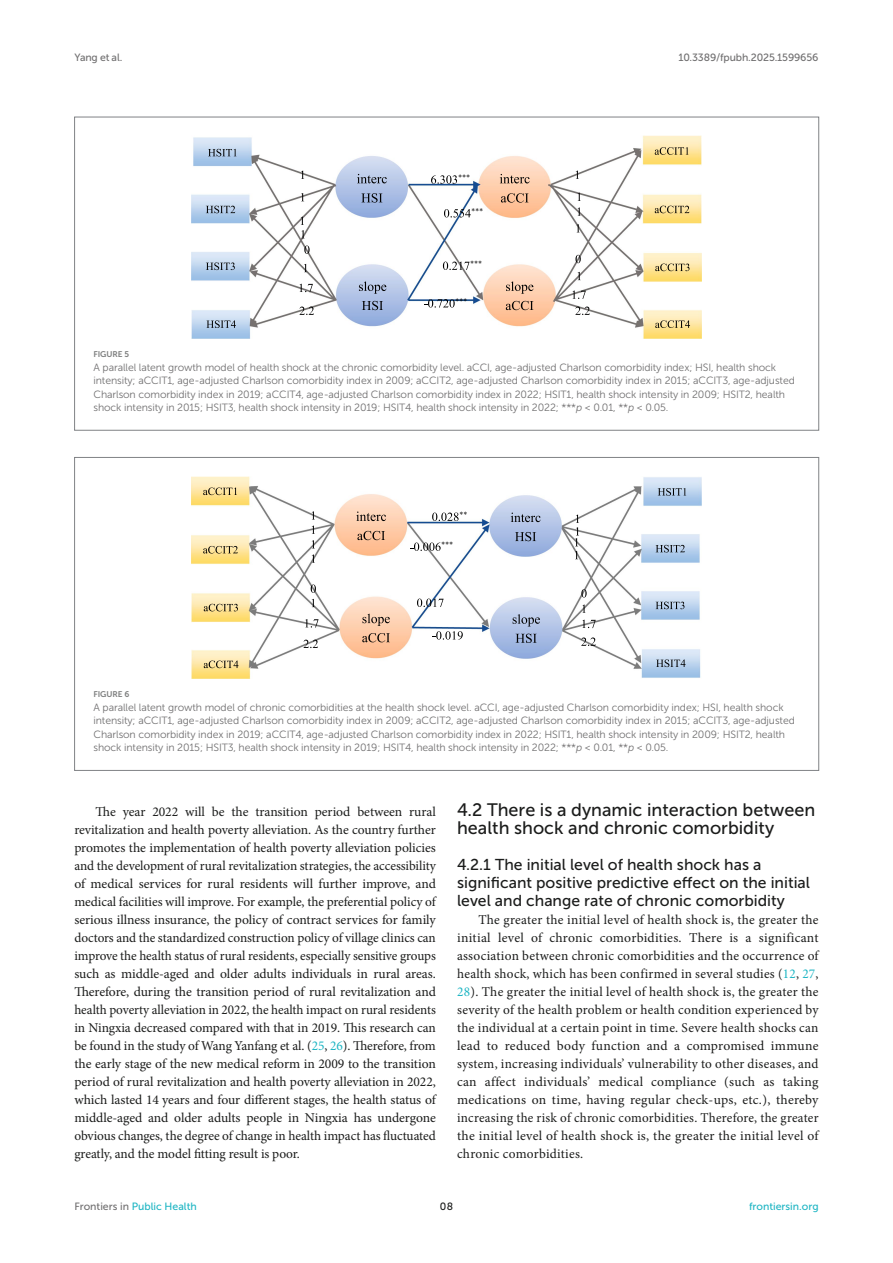
<style>
.page{position:relative;width:893px;height:1263px;background:#fff}
.page>*{position:absolute;margin:0;border:0;box-sizing:border-box;transform-origin:0 0}
.HEAD_2{font:18px/18px "Museo Sans 500";color:#1b1c1b}
.HEAD_3_after_HEAD_2{font:15.75px/18px "Museo Sans 500";color:#1b1c1b}
.TEXT{font:13.5px/18px "Minion Pro";letter-spacing:.005em;color:#1b1c1b;text-align:justify}
.FIG_LEG{font:10.5px/13.5px "Museo Sans 300";letter-spacing:-.01em;color:#706f70}
.t1{font:10.5px "Museo Sans 500";color:#1db5c3}
.t2{font:10.5px "Museo Sans 500";letter-spacing:-.015em;color:#706f70}
.t3{font:10.5px "Museo Sans 500";color:#1b1c1b}
.FIG_HD{font:8.25px "Museo Sans 700";letter-spacing:-.01em;color:#7e7f7f}
.s1{font-style:italic}
.s2{color:#1db5c3}
.s3{color:#706f70}
</style>
<div class="page">
<img style="left:191px;top:136px;width:511px;height:203px">
<svg style="left:576px;top:224px;width:4px;height:8px"></svg>
<svg style="left:301px;top:171px;width:3px;height:8px"></svg>
<svg style="left:301px;top:217px;width:4px;height:21px"></svg>
<svg style="left:301px;top:193px;width:3px;height:8px"></svg>
<svg style="left:304px;top:246px;width:6px;height:8px"></svg>
<svg style="left:304px;top:264px;width:3px;height:8px"></svg>
<svg style="left:576px;top:171px;width:3px;height:8px"></svg>
<svg style="left:578px;top:193px;width:3px;height:8px"></svg>
<svg style="left:575px;top:255px;width:6px;height:8px"></svg>
<svg style="left:575px;top:307px;width:15px;height:8px"></svg>
<svg style="left:424px;top:298px;width:42px;height:10px"></svg>
<svg style="left:208px;top:149px;width:28px;height:7px"></svg>
<svg style="left:206px;top:206px;width:29px;height:7px"></svg>
<svg style="left:206px;top:262px;width:29px;height:8px"></svg>
<svg style="left:206px;top:320px;width:30px;height:8px"></svg>
<svg style="left:655px;top:147px;width:33px;height:8px"></svg>
<svg style="left:655px;top:206px;width:34px;height:7px"></svg>
<svg style="left:655px;top:264px;width:34px;height:7px"></svg>
<svg style="left:655px;top:320px;width:35px;height:8px"></svg>
<svg style="left:359px;top:281px;width:27px;height:13px"></svg>
<svg style="left:362px;top:301px;width:21px;height:9px"></svg>
<svg style="left:357px;top:174px;width:30px;height:9px"></svg>
<svg style="left:361px;top:193px;width:21px;height:10px"></svg>
<svg style="left:500px;top:174px;width:30px;height:9px"></svg>
<svg style="left:501px;top:193px;width:28px;height:10px"></svg>
<svg style="left:506px;top:281px;width:27px;height:13px"></svg>
<svg style="left:506px;top:301px;width:27px;height:9px"></svg>
<svg style="left:299px;top:284px;width:14px;height:8px"></svg>
<svg style="left:299px;top:307px;width:15px;height:8px"></svg>
<svg style="left:578px;top:207px;width:3px;height:9px"></svg>
<svg style="left:578px;top:272px;width:3px;height:8px"></svg>
<svg style="left:572px;top:290px;width:14px;height:9px"></svg>
<svg style="left:431px;top:174px;width:38px;height:10px"></svg>
<svg style="left:444px;top:208px;width:38px;height:9px"></svg>
<svg style="left:443px;top:261px;width:38px;height:9px"></svg>
<img style="left:191px;top:476px;width:511px;height:203px">
<svg style="left:203px;top:487px;width:34px;height:8px"></svg>
<svg style="left:203px;top:546px;width:35px;height:7px"></svg>
<svg style="left:204px;top:604px;width:34px;height:7px"></svg>
<svg style="left:204px;top:660px;width:34px;height:8px"></svg>
<svg style="left:658px;top:488px;width:28px;height:8px"></svg>
<svg style="left:656px;top:545px;width:29px;height:7px"></svg>
<svg style="left:656px;top:602px;width:28px;height:7px"></svg>
<svg style="left:656px;top:659px;width:29px;height:8px"></svg>
<svg style="left:312px;top:511px;width:3px;height:23px"></svg>
<svg style="left:312px;top:540px;width:3px;height:8px"></svg>
<svg style="left:312px;top:554px;width:3px;height:9px"></svg>
<svg style="left:312px;top:599px;width:3px;height:8px"></svg>
<svg style="left:311px;top:584px;width:5px;height:9px"></svg>
<svg style="left:305px;top:619px;width:13px;height:8px"></svg>
<svg style="left:303px;top:640px;width:15px;height:8px"></svg>
<svg style="left:575px;top:515px;width:4px;height:44px"></svg>
<svg style="left:581px;top:589px;width:6px;height:8px"></svg>
<svg style="left:582px;top:620px;width:14px;height:8px"></svg>
<svg style="left:582px;top:604px;width:4px;height:9px"></svg>
<svg style="left:581px;top:637px;width:15px;height:9px"></svg>
<svg style="left:410px;top:541px;width:42px;height:10px"></svg>
<svg style="left:356px;top:511px;width:30px;height:10px"></svg>
<svg style="left:357px;top:531px;width:28px;height:9px"></svg>
<svg style="left:362px;top:614px;width:28px;height:12px"></svg>
<svg style="left:362px;top:633px;width:28px;height:9px"></svg>
<svg style="left:513px;top:614px;width:27px;height:12px"></svg>
<svg style="left:516px;top:634px;width:21px;height:9px"></svg>
<svg style="left:511px;top:513px;width:30px;height:9px"></svg>
<svg style="left:515px;top:532px;width:21px;height:9px"></svg>
<svg style="left:432px;top:512px;width:35px;height:9px"></svg>
<svg style="left:432px;top:631px;width:31px;height:9px"></svg>
<svg style="left:417px;top:598px;width:27px;height:9px"></svg>
<p class="t2" style="left:74px;top:51px;width:49px">Yang et al.</p>
<p class="t2" style="left:678px;top:51px;width:142px">10.3389/fpubh.2025.1599656</p>
<p class="FIG_HD" style="left:94px;top:350px;width:37px">FIGURE 5</p>
<p class="FIG_LEG" style="left:94px;top:360px;width:703px">A parallel latent growth model of health shock at the chronic comorbidity level. aCCI, age-adjusted Charlson comorbidity index; HSI, health shock intensity; aCCIT1, age-adjusted Charlson comorbidity index in 2009; aCCIT2, age-adjusted Charlson comorbidity index in 2015; aCCIT3, age-adjusted Charlson comorbidity index in 2019; aCCIT4, age-adjusted Charlson comorbidity index in 2022; HSIT1, health shock intensity in 2009; HSIT2, health shock intensity in 2015; HSIT3, health shock intensity in 2019; HSIT4, health shock intensity in 2022; ***<span class="s1">p</span> &lt; 0.01, **<span class="s1">p</span> &lt; 0.05.</p>
<p class="FIG_HD" style="left:94px;top:690px;width:37px">FIGURE 6</p>
<p class="FIG_LEG" style="left:94px;top:701px;width:703px">A parallel latent growth model of chronic comorbidities at the health shock level. aCCI, age-adjusted Charlson comorbidity index; HSI, health shock intensity; aCCIT1, age-adjusted Charlson comorbidity index in 2009; aCCIT2, age-adjusted Charlson comorbidity index in 2015; aCCIT3, age-adjusted Charlson comorbidity index in 2019; aCCIT4, age-adjusted Charlson comorbidity index in 2022; HSIT1, health shock intensity in 2009; HSIT2, health shock intensity in 2015; HSIT3, health shock intensity in 2019; HSIT4, health shock intensity in 2022; ***<span class="s1">p</span> &lt; 0.01, **<span class="s1">p</span> &lt; 0.05.</p>
<p class="TEXT" style="left:74px;top:803px;width:363px;text-indent:21px">The year 2022 will be the transition period between rural revitalization and health poverty alleviation. As the country further promotes the implementation of health poverty alleviation policies and the development of rural revitalization strategies, the accessibility of medical services for rural residents will further improve, and medical facilities will improve. For example, the preferential policy of serious illness insurance, the policy of contract services for family doctors and the standardized construction policy of village clinics can improve the health status of rural residents, especially sensitive groups such as middle-aged and older adults individuals in rural areas.<br>Therefore, during the transition period of rural revitalization and health poverty alleviation in 2022, the health impact on rural residents in Ningxia decreased compared with that in 2019. This research can be found in the study of Wang Yanfang et al. (<span class="s2">25</span>, <span class="s2">26</span>). Therefore, from the early stage of the new medical reform in 2009 to the transition period of rural revitalization and health poverty alleviation in 2022, which lasted 14 years and four different stages, the health status of middle-aged and older adults people in Ningxia has undergone obvious changes, the degree of change in health impact has fluctuated greatly, and the model fitting result is poor.</p>
<p class="HEAD_2" style="left:457px;top:801px;width:360px">4.2 There is a dynamic interaction between health shock and chronic comorbidity</p>
<p class="HEAD_3_after_HEAD_2" style="left:457px;top:856px;width:354px">4.2.1 The initial level of health shock has a significant positive predictive effect on the initial level and change rate of chronic comorbidity</p>
<p class="TEXT" style="left:457px;top:911px;width:363px;text-indent:21px">The greater the initial level of health shock is, the greater the initial level of chronic comorbidities. There is a significant association between chronic comorbidities and the occurrence of health shock, which has been confirmed in several studies (<span class="s2">12</span>, <span class="s2">27</span>, <span class="s2">28</span>). The greater the initial level of health shock is, the greater the severity of the health problem or health condition experienced by the individual at a certain point in time. Severe health shocks can lead to reduced body function and a compromised immune system, increasing individuals’ vulnerability to other diseases, and can affect individuals’ medical compliance (such as taking medications on time, having regular check-ups, etc.), thereby increasing the risk of chronic comorbidities. Therefore, the greater the initial level of health shock is, the greater the initial level of chronic comorbidities.</p>
<p class="t1" style="left:74px;top:1200px;width:124px"><span class="s3">Frontiers in</span> Public Health</p>
<p class="t3" style="left:440px;top:1200px;width:15px">08</p>
<p class="t1" style="left:749px;top:1200px;width:71px">frontiersin.org</p>
</div>
